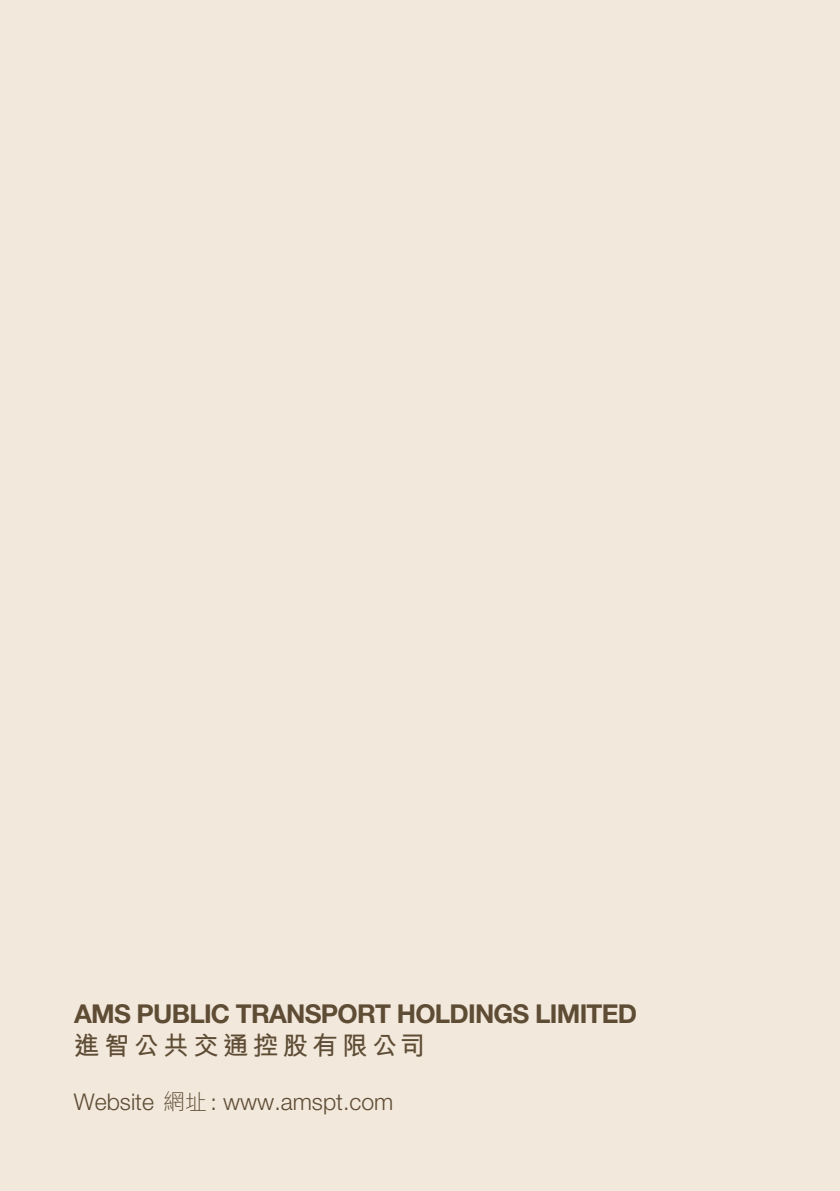
<style>
.page{position:relative;width:840px;height:1191px;background:#fff}
.page>*{position:absolute;margin:0;border:0;box-sizing:border-box;transform-origin:0 0}
.t1{font:700 26px "Helvetica Neue LT Std";letter-spacing:-.03em;color:#5e4c35}
.t2{font:700 25.8px "M Hei HK";letter-spacing:.15em;color:#5e4c35}
.t3{font:300 23px "Helvetica Neue LT Std";color:#5e4c35}
.s1{font-family:"M Hei HK";font-size:22px}
</style>
<div class="page">
<div style="left:0;top:0;width:839px;height:1191px;background:#f2e8db"></div>
<p class="t1" style="left:74px;top:997px;width:564px">AMS PUBLIC TRANSPORT HOLDINGS LIMITED</p>
<p class="t2" style="left:74px;top:1026px;width:352px">進智公共交通控股有限公司</p>
<p class="t3" style="left:74px;top:1087px;width:321px">Website <span class="s1">網址</span>: www.amspt.com</p>
</div>
